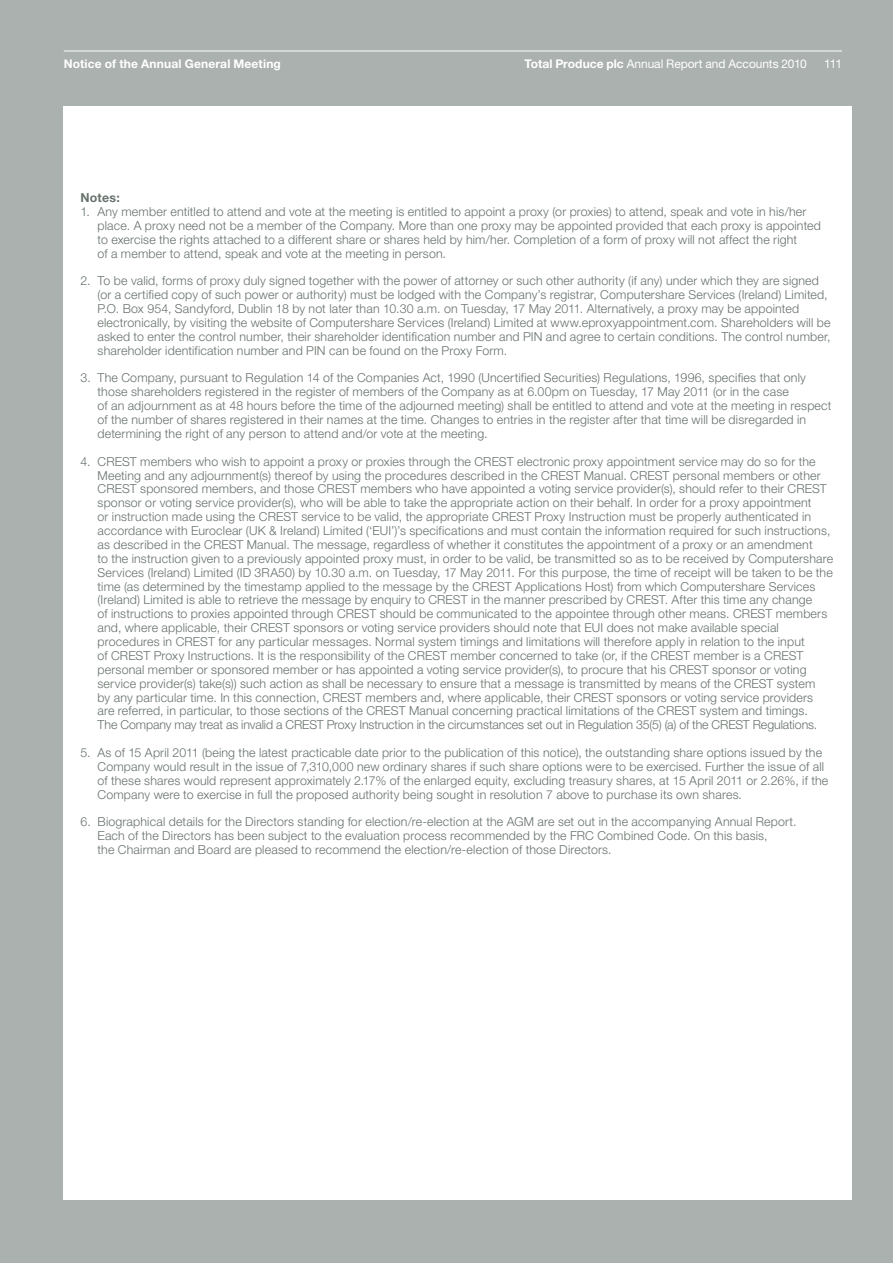
<style>
.page{position:relative;width:893px;height:1263px;background:#abb1ae}
.page>*{position:absolute;margin:0;border:0;box-sizing:border-box;transform-origin:0 0}
.t1{font:300 12.3px/13.8px "Helvetica Neue LT Std";letter-spacing:.015em;color:#67726b}
.t2{font:700 12.3px "Helvetica Neue LT Std";letter-spacing:.02em;color:#67726b}
.t3{font:12px "Helvetica Neue LT Std";letter-spacing:-.005em;color:#fff}
.t4{font:700 12px "Helvetica Neue LT Std";letter-spacing:.015em;color:#fff}
.s1{font-weight:700}
</style>
<div class="page">
<div style="left:64px;top:106px;width:788px;height:1093px;background:#fff"></div>
<hr style="left:64px;top:51px;width:778px;height:1px;background:#fff">
<p class="t4" style="left:64px;top:56px;width:219px">Notice of the Annual General Meeting</p>
<p class="t3" style="left:524px;top:57px;width:284px"><span class="s1">Total Produce plc</span> Annual Report and Accounts 2010</p>
<p class="t3" style="left:824px;top:57px;width:19px">111</p>
<p class="t3" style="left:493px;top:57px;width:290px"><span class="s1">Total Produce plc</span> Annual Report and Accounts 2010</p>
<p class="t2" style="left:81px;top:190px;width:41px">Notes:</p>
<p class="t1" style="left:98px;top:204px;width:725px;text-indent:-17px">1. Any member entitled to attend and vote at the meeting is entitled to appoint a proxy (or proxies) to attend, speak and vote in his/her place. A proxy need not be a member of the Company. More than one proxy may be appointed provided that each proxy is appointed to exercise the rights attached to a different share or shares held by him/her. Completion of a form of proxy will not affect the right<br>of a member to attend, speak and vote at the meeting in person.</p>
<p class="t1" style="left:98px;top:274px;width:734px;text-indent:-17px">2. To be valid, forms of proxy duly signed together with the power of attorney or such other authority (if any) under which they are signed (or a certified copy of such power or authority) must be lodged with the Company’s registrar, Computershare Services (Ireland) Limited, P.O. Box 954, Sandyford, Dublin 18 by not later than 10.30 a.m. on Tuesday, 17 May 2011. Alternatively, a proxy may be appointed electronically, by visiting the website of Computershare Services (Ireland) Limited at www.eproxyappointment.com. Shareholders will be asked to enter the control number, their shareholder identification number and PIN and agree to certain conditions. The control number, shareholder identification number and PIN can be found on the Proxy Form.</p>
<p class="t1" style="left:98px;top:371px;width:735px;text-indent:-17px">3. The Company, pursuant to Regulation 14 of the Companies Act, 1990 (Uncertified Securities) Regulations, 1996, specifies that only those shareholders registered in the register of members of the Company as at 6.00pm on Tuesday, 17 May 2011 (or in the case<br>of an adjournment as at 48 hours before the time of the adjourned meeting) shall be entitled to attend and vote at the meeting in respect of the number of shares registered in their names at the time. Changes to entries in the register after that time will be disregarded in determining the right of any person to attend and/or vote at the meeting.</p>
<p class="t1" style="left:98px;top:454px;width:737px;text-indent:-17px">4. CREST members who wish to appoint a proxy or proxies through the CREST electronic proxy appointment service may do so for the Meeting and any adjournment(s) thereof by using the procedures described in the CREST Manual. CREST personal members or other CREST sponsored members, and those CREST members who have appointed a voting service provider(s), should refer to their CREST sponsor or voting service provider(s), who will be able to take the appropriate action on their behalf. In order for a proxy appointment<br>or instruction made using the CREST service to be valid, the appropriate CREST Proxy Instruction must be properly authenticated in accordance with Euroclear (UK &amp; Ireland) Limited (‘EUI’)’s specifications and must contain the information required for such instructions, as described in the CREST Manual. The message, regardless of whether it constitutes the appointment of a proxy or an amendment<br>to the instruction given to a previously appointed proxy must, in order to be valid, be transmitted so as to be received by Computershare Services (Ireland) Limited (ID 3RA50) by 10.30 a.m. on Tuesday, 17 May 2011. For this purpose, the time of receipt will be taken to be the time (as determined by the timestamp applied to the message by the CREST Applications Host) from which Computershare Services (Ireland) Limited is able to retrieve the message by enquiry to CREST in the manner prescribed by CREST. After this time any change<br>of instructions to proxies appointed through CREST should be communicated to the appointee through other means. CREST members and, where applicable, their CREST sponsors or voting service providers should note that EUI does not make available special procedures in CREST for any particular messages. Normal system timings and limitations will therefore apply in relation to the input<br>of CREST Proxy Instructions. It is the responsibility of the CREST member concerned to take (or, if the CREST member is a CREST personal member or sponsored member or has appointed a voting service provider(s), to procure that his CREST sponsor or voting service provider(s) take(s)) such action as shall be necessary to ensure that a message is transmitted by means of the CREST system<br>by any particular time. In this connection, CREST members and, where applicable, their CREST sponsors or voting service providers are referred, in particular, to those sections of the CREST Manual concerning practical limitations of the CREST system and timings.<br>The Company may treat as invalid a CREST Proxy Instruction in the circumstances set out in Regulation 35(5) (a) of the CREST Regulations.</p>
<p class="t1" style="left:98px;top:745px;width:732px;text-indent:-17px">5. As of 15 April 2011 (being the latest practicable date prior to the publication of this notice), the outstanding share options issued by the Company would result in the issue of 7,310,000 new ordinary shares if such share options were to be exercised. Further the issue of all of these shares would represent approximately 2.17% of the enlarged equity, excluding treasury shares, at 15 April 2011 or 2.26%, if the Company were to exercise in full the proposed authority being sought in resolution 7 above to purchase its own shares.</p>
<p class="t1" style="left:98px;top:815px;width:700px;text-indent:-17px">6. Biographical details for the Directors standing for election/re-election at the AGM are set out in the accompanying Annual Report.<br>Each of the Directors has been subject to the evaluation process recommended by the FRC Combined Code. On this basis,<br>the Chairman and Board are pleased to recommend the election/re-election of those Directors.</p>
</div>
